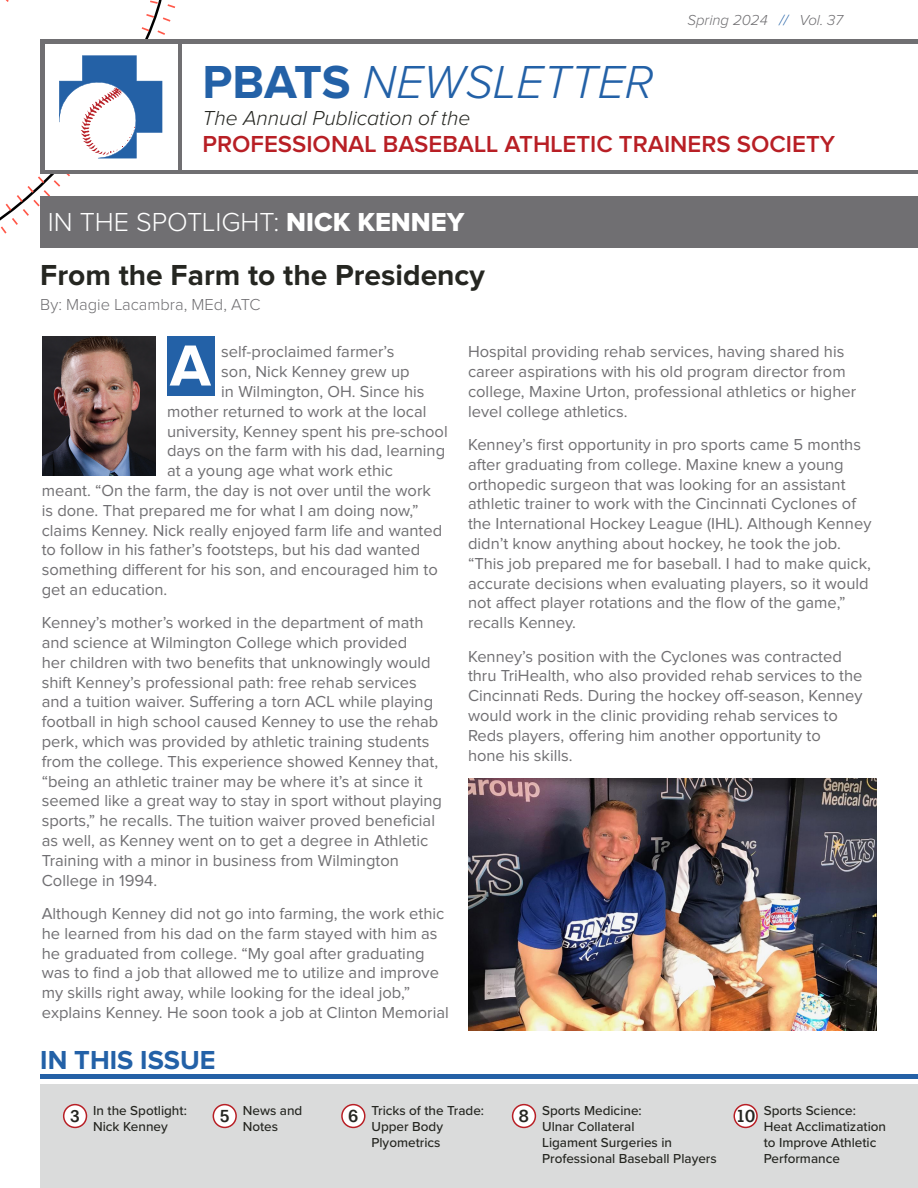
<style>
.page{position:relative;width:918px;height:1188px;background:#fff}
.page>*{position:absolute;margin:0;border:0;box-sizing:border-box;transform-origin:0 0}
.t1{font:700 60px "Proxima Nova";color:#fff}
.t2{font:italic 300 48px "Proxima Nova";color:#2361a7}
.t3{font:700 30px "Proxima Nova";color:#252621}
.t4{font:300 27px "Proxima Nova";color:#fff}
.t5{font:700 27px "Proxima Nova";color:#2361a7}
.t6{font:600 24px "Proxima Nova";color:#b81f25}
.t7{font:italic 300 21px "Proxima Nova";color:#252621}
.t8{font:700 18px "Gatorade";color:#252621}
.Body_Text{font:16.5px/19.8px "Proxima Nova";color:#706f72}
.t9{font:300 16.5px "Proxima Nova";color:#706f72}
.t10{font:italic 300 15px "Proxima Nova";color:#706f72}
.t11{font:500 13.5px/16.2px "Proxima Nova";color:#252621}
.s1{color:#2361a7}
.s2{font-weight:700;font-style:normal}
.s3{font-family:"Proxima Nova Extrabld";font-weight:400}
</style>
<div class="page">
<div style="left:167px;top:336px;width:48px;height:60px;background:#2361a7"></div>
<div style="left:40px;top:40px;width:878px;height:134px;background:#706f72"></div>
<div style="left:45px;top:44px;width:133px;height:126px;background:#fff"></div>
<div style="left:182px;top:44px;width:736px;height:126px;background:#fff"></div>
<div style="left:40px;top:197px;width:878px;height:51px;background:#706f72"></div>
<div style="left:40px;top:1084px;width:878px;height:104px;background:#dadbdb"></div>
<hr style="left:40px;top:1074px;width:878px;height:4px;background:#2461a6">
<svg style="left:0;top:0;width:162px;height:234px"></svg>
<div style="left:64px;top:1105px;width:22px;height:22px;background:#fff;border-radius:50%"></div>
<div style="left:63px;top:1104px;width:24px;height:24px;border:2px solid #b81f25;border-radius:50%"></div>
<div style="left:213px;top:1105px;width:23px;height:22px;background:#fff;border-radius:50%"></div>
<div style="left:213px;top:1104px;width:24px;height:24px;border:2px solid #b81f25;border-radius:50%"></div>
<div style="left:342px;top:1105px;width:23px;height:22px;background:#fff;border-radius:50%"></div>
<div style="left:341px;top:1104px;width:25px;height:24px;border:2px solid #b81f25;border-radius:50%"></div>
<div style="left:513px;top:1105px;width:22px;height:22px;background:#fff;border-radius:50%"></div>
<div style="left:512px;top:1104px;width:24px;height:24px;border:2px solid #b81f25;border-radius:50%"></div>
<div style="left:734px;top:1105px;width:23px;height:22px;background:#fff;border-radius:50%"></div>
<div style="left:733px;top:1104px;width:25px;height:24px;border:2px solid #b81f25;border-radius:50%"></div>
<img style="left:43px;top:336px;width:112px;height:139px">
<img style="left:468px;top:779px;width:408px;height:252px">
<p class="t10" style="left:687px;top:12px;width:157px">Spring 2024 <span class="s1">//</span> Vol. 37</p>
<p class="t2" style="left:202px;top:56px;width:452px"><span class="s2">PBATS</span> NEWSLETTER</p>
<p class="t7" style="left:202px;top:107px;width:269px">The Annual Publication of the</p>
<p class="t6" style="left:202px;top:131px;width:634px">PROFESSIONAL BASEBALL ATHLETIC TRAINERS SOCIETY</p>
<p class="t4" style="left:48px;top:207px;width:418px">IN THE SPOTLIGHT: <span class="s3">NICK KENNEY</span></p>
<p class="t3" style="left:40px;top:258px;width:446px">From the Farm to the Presidency</p>
<p class="t9" style="left:40px;top:296px;width:222px">By: Magie Lacambra, MEd, ATC</p>
<p class="t1" style="left:170px;top:331px;width:43px">A</p>
<p class="Body_Text" style="left:221px;top:342px;width:175px">self-proclaimed farmer’s</p>
<p class="Body_Text" style="left:221px;top:362px;width:190px">son, Nick Kenney grew up</p>
<p class="Body_Text" style="left:221px;top:382px;width:205px">in Wilmington, OH. Since his</p>
<p class="Body_Text" style="left:167px;top:402px;width:261px">mother returned to work at the local</p>
<p class="Body_Text" style="left:167px;top:422px;width:282px">university, Kenney spent his pre-school</p>
<p class="Body_Text" style="left:167px;top:441px;width:280px">days on the farm with his dad, learning</p>
<p class="Body_Text" style="left:167px;top:461px;width:228px">at a young age what work ethic</p>
<p class="Body_Text" style="left:42px;top:481px;width:391px">meant. “On the farm, the day is not over until the work</p>
<p class="Body_Text" style="left:42px;top:501px;width:378px">is done. That prepared me for what I am doing now,”</p>
<p class="Body_Text" style="left:42px;top:521px;width:402px">claims Kenney. Nick really enjoyed farm life and wanted</p>
<p class="Body_Text" style="left:42px;top:540px;width:380px">to follow in his father’s footsteps, but his dad wanted</p>
<p class="Body_Text" style="left:42px;top:560px;width:398px">something different for his son, and encouraged him to</p>
<p class="Body_Text" style="left:42px;top:580px;width:127px">get an education.</p>
<p class="Body_Text" style="left:42px;top:613px;width:402px">Kenney’s mother’s worked in the department of math and science at Wilmington College which provided<br>her children with two benefits that unknowingly would shift Kenney’s professional path: free rehab services and a tuition waiver. Suffering a torn ACL while playing football in high school caused Kenney to use the rehab perk, which was provided by athletic training students from the college. This experience showed Kenney that, “being an athletic trainer may be where it’s at since it seemed like a great way to stay in sport without playing sports,” he recalls. The tuition waiver proved beneficial as well, as Kenney went on to get a degree in Athletic Training with a minor in business from Wilmington College in 1994.</p>
<p class="Body_Text" style="left:42px;top:904px;width:409px">Although Kenney did not go into farming, the work ethic he learned from his dad on the farm stayed with him as he graduated from college. “My goal after graduating was to find a job that allowed me to utilize and improve my skills right away, while looking for the ideal job,” explains Kenney. He soon took a job at Clinton Memorial</p>
<p class="t5" style="left:40px;top:1045px;width:177px">IN THIS ISSUE</p>
<p class="Body_Text" style="left:468px;top:342px;width:390px">Hospital providing rehab services, having shared his career aspirations with his old program director from college, Maxine Urton, professional athletics or higher level college athletics.</p>
<p class="Body_Text" style="left:468px;top:435px;width:405px">Kenney’s first opportunity in pro sports came 5 months after graduating from college. Maxine knew a young orthopedic surgeon that was looking for an assistant athletic trainer to work with the Cincinnati Cyclones of the International Hockey League (IHL). Although Kenney didn’t know anything about hockey, he took the job. “This job prepared me for baseball. I had to make quick, accurate decisions when evaluating players, so it would not affect player rotations and the flow of the game,” recalls Kenney.</p>
<p class="Body_Text" style="left:468px;top:647px;width:396px">Kenney’s position with the Cyclones was contracted thru TriHealth, who also provided rehab services to the Cincinnati Reds. During the hockey off-season, Kenney would work in the clinic providing rehab services to Reds players, offering him another opportunity to<br>hone his skills.</p>
<p class="t11" style="left:93px;top:1101px;width:95px">In the Spotlight:<br>Nick Kenney</p>
<p class="t8" style="left:219px;top:1106px;width:12px">5</p>
<p class="t11" style="left:371px;top:1101px;width:114px">Tricks of the Trade:</p>
<p class="t11" style="left:371px;top:1118px;width:73px">Upper Body<br>Plyometrics</p>
<p class="t8" style="left:348px;top:1106px;width:12px">6</p>
<p class="t11" style="left:542px;top:1101px;width:101px">Sports Medicine:</p>
<p class="t11" style="left:542px;top:1118px;width:176px">Ulnar Collateral<br>Ligament Surgeries in<br>Professional Baseball Players</p>
<p class="t8" style="left:519px;top:1106px;width:12px">8</p>
<p class="t11" style="left:764px;top:1101px;width:94px">Sports Science:</p>
<p class="t11" style="left:764px;top:1118px;width:124px">Heat Acclimatization to Improve Athletic<br>Performance</p>
<p class="t8" style="left:70px;top:1106px;width:12px">3</p>
<p class="t11" style="left:243px;top:1101px;width:61px">News and</p>
<p class="t11" style="left:243px;top:1118px;width:37px">Notes</p>
<p class="t8" style="left:736px;top:1106px;width:21px">10</p>
</div>
